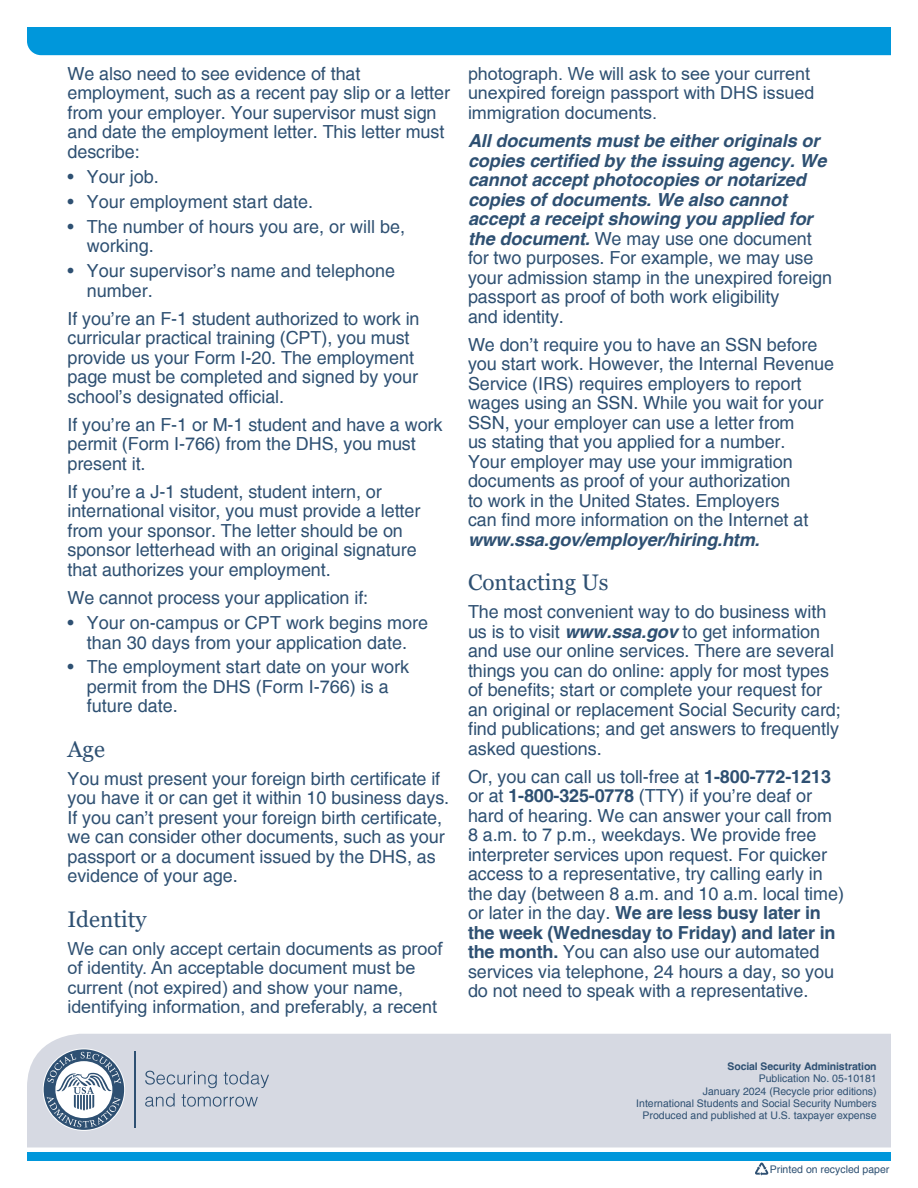
<style>
.page{position:relative;width:918px;height:1188px;background:#fff}
.page>*{position:absolute;margin:0;border:0;box-sizing:border-box;transform-origin:0 0}
.t1{font:22.5px "Georgia";color:#2e5072}
.t2{font:18px/19.5px "Helvetica";letter-spacing:-.005em;color:#2e5072}
.t3{font:italic 700 18px/19.5px "Helvetica";letter-spacing:-.005em;color:#2e5072}
.t4{font:18px/19.5px "Arial";letter-spacing:-.005em;color:#2e5072}
.t5{font:10.5px "Helvetica";color:#2e5072}
.t6{font:700 10.5px "Helvetica";letter-spacing:-.01em;color:#2e5072}
.s1{font-weight:400;font-style:normal}
.s2{font-weight:700;font-style:italic}
.s3{font-weight:700}
</style>
<div class="page">
<div style="left:27px;top:27px;width:864px;height:28px;background:#0097db"></div>
<div style="left:27px;top:1034px;width:864px;height:113px;background:#d6d9e2"></div>
<div style="left:27px;top:1153px;width:864px;height:8px;background:#0097db"></div>
<svg style="left:145px;top:1071px;width:124px;height:36px;background:#bcc3d0"></svg>
<hr style="left:134px;top:1051px;width:2px;height:77px;background:#2e5072">
<svg style="left:44px;top:1049px;width:80px;height:81px"></svg>
<svg style="left:47px;top:1052px;width:74px;height:75px"></svg>
<svg style="left:755px;top:1163px;width:13px;height:13px"></svg>
<p class="t2" style="left:68px;top:65px;width:384px">We also need to see evidence of that employment, such as a recent pay slip or a letter from your employer. Your supervisor must sign and date the employment letter. This letter must describe:</p>
<p class="t2" style="left:68px;top:167px;width:93px">• Your job.</p>
<p class="t2" style="left:68px;top:192px;width:247px">• Your employment start date.</p>
<p class="t2" style="left:87px;top:217px;width:320px;text-indent:-19px">• The number of hours you are, or will be, working.</p>
<p class="t2" style="left:87px;top:262px;width:310px;text-indent:-19px">• Your supervisor’s name and telephone number.</p>
<p class="t2" style="left:68px;top:309px;width:354px">If you’re an F-1 student authorized to work in curricular practical training (CPT), you must provide us your Form I-20. The employment page must be completed and signed by your school’s designated official.</p>
<p class="t2" style="left:68px;top:415px;width:377px">If you’re an F-1 or M-1 student and have a work permit (Form I-766) from the DHS, you must present it.</p>
<p class="t2" style="left:68px;top:483px;width:354px">If you’re a J-1 student, student intern, or international visitor, you must provide a letter from your sponsor. The letter should be on sponsor letterhead with an original signature that authorizes your employment.</p>
<p class="t2" style="left:68px;top:589px;width:302px">We cannot process your application if:</p>
<p class="t2" style="left:68px;top:614px;width:362px;text-align:center">• Your on-campus or CPT work begins more than 30 days from your application date.</p>
<p class="t2" style="left:87px;top:658px;width:324px;text-indent:-19px">• The employment start date on your work permit from the DHS (Form I-766) is a future date.</p>
<h1 class="t1" style="left:68px;top:735px;width:39px">Age</h1>
<p class="t2" style="left:68px;top:769px;width:383px">You must present your foreign birth certificate if you have it or can get it within 10 business days.<br>If you can’t present your foreign birth certificate, we can consider other documents, such as your passport or a document issued by the DHS, as evidence of your age.</p>
<h1 class="t1" style="left:68px;top:905px;width:81px">Identity</h1>
<p class="t4" style="left:68px;top:939px;width:376px">We can only accept certain documents as proof of identity. An acceptable document must be current (not expired) and show your name, identifying information, and preferably, a recent</p>
<p class="t4" style="left:468px;top:64px;width:348px">photograph. We will ask to see your current unexpired foreign passport with DHS issued immigration documents.</p>
<p class="t3" style="left:468px;top:132px;width:366px">All documents must be either originals or copies certified by the issuing agency. We cannot accept photocopies or notarized copies of documents. We also cannot accept a receipt showing you applied for the document. <span class="s1">We may use one document for two purposes. For example, we may use your admission stamp in the unexpired foreign passport as proof of both work eligibility<br>and identity.</span></p>
<p class="t2" style="left:468px;top:335px;width:368px">We don’t require you to have an SSN before you start work. However, the Internal Revenue Service (IRS) requires employers to report wages using an SSN. While you wait for your SSN, your employer can use a letter from<br>us stating that you applied for a number.<br>Your employer may use your immigration documents as proof of your authorization<br>to work in the United States. Employers<br>can find more information on the Internet at <span class="s2">www.ssa.gov/employer/hiring.htm.</span></p>
<h1 class="t1" style="left:468px;top:569px;width:142px">Contacting Us</h1>
<p class="t2" style="left:468px;top:603px;width:374px">The most convenient way to do business with us is to visit <span class="s2">www.ssa.gov</span> to get information and use our online services. There are several things you can do online: apply for most types of benefits; start or complete your request for an original or replacement Social Security card; find publications; and get answers to frequently asked questions.</p>
<p class="t2" style="left:468px;top:767px;width:378px">Or, you can call us toll-free at <span class="s3">1-800-772-1213 </span>or at <span class="s3">1-800-325-0778</span> (TTY) if you’re deaf or hard of hearing. We can answer your call from 8 a.m. to 7 p.m., weekdays. We provide free interpreter services upon request. For quicker access to a representative, try calling early in the day (between 8 a.m. and 10 a.m. local time) or later in the day. <span class="s3">We are less busy later in the week (Wednesday to Friday) and later in the month.</span> You can also use our automated services via telephone, 24 hours a day, so you do not need to speak with a representative.</p>
<p class="t6" style="left:727px;top:1060px;width:151px">Social Security Administration</p>
<p class="t5" style="left:759px;top:1072px;width:119px">Publication No. 05-10181</p>
<p class="t5" style="left:703px;top:1085px;width:175px">January 2024 (Recycle prior editions)</p>
<p class="t5" style="left:636px;top:1097px;width:242px">International Students and Social Security Numbers</p>
<p class="t5" style="left:643px;top:1110px;width:236px">Produced and published at U.S. taxpayer expense</p>
<h1 class="t5" style="left:770px;top:1163px;width:121px">Printed on recycled paper</h1>
</div>
